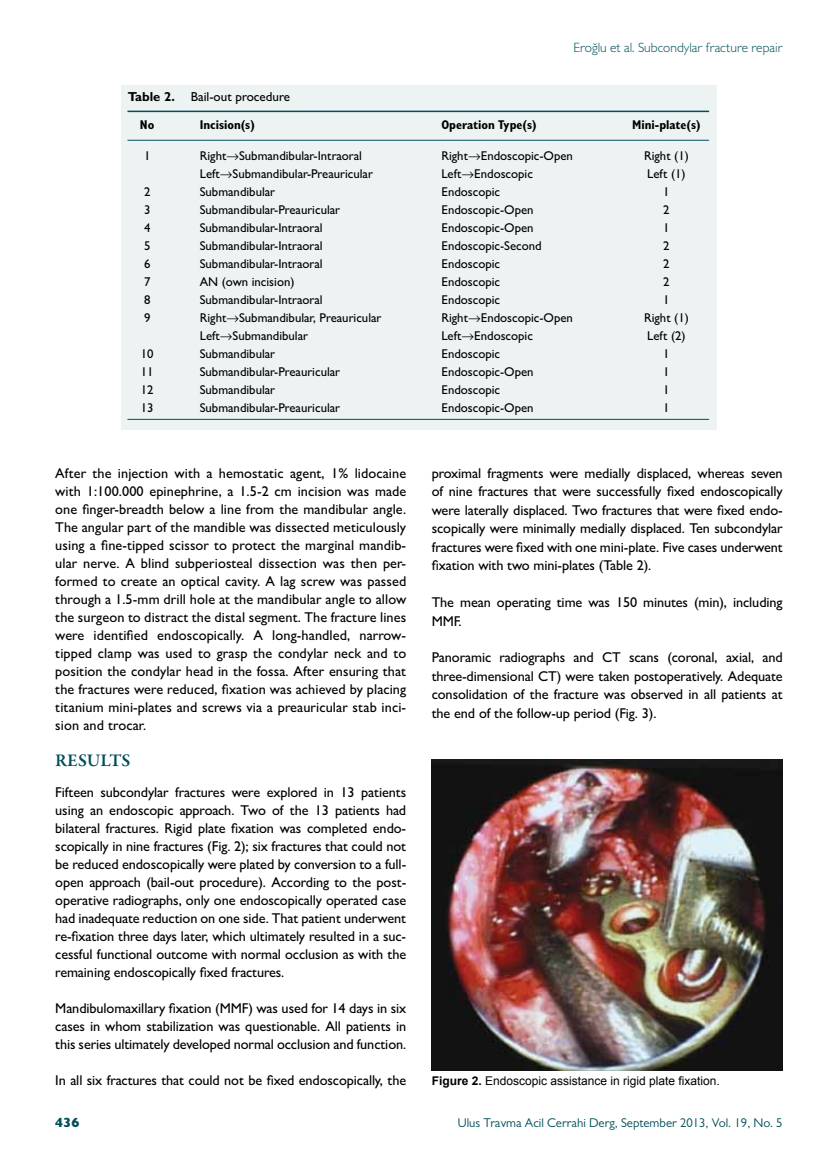
<style>
.page{position:relative;width:838px;height:1170px;background:#fff}
.page>*{position:absolute;margin:0;border:0;box-sizing:border-box;transform-origin:0 0}
.t1{font:600 18px "Garamond Premr Pro";letter-spacing:-.005em;color:#004f5a}
.t2{font:500 14.25px/18px "Gill Sans MT Pro";letter-spacing:-.005em;color:#000;text-align:justify}
.t3{font:300 13.5px "Gill Sans MT Pro";color:#004f5a}
.t4{font:800 13.5px "Gill Sans MT Pro";color:#004f5a}
.t5{font:500 13.05px "Gill Sans MT Pro";color:#000}
.t6{font:500 12.75px "Gill Sans MT Pro";color:#000}
.t7{font:12.75px "Gill Sans MT Pro";color:#004f5a}
.t8{font:700 condensed 12.75px "Gill Sans MT Pro";color:#000}
.t9{font:12px "Arial";color:#000}
.s1{font-weight:700}
</style>
<div class="page">
<div style="left:121px;top:85px;width:595px;height:344px;background:#edf3f3"></div>
<hr style="left:127px;top:111px;width:582px;height:1px;background:#004f5a">
<hr style="left:127px;top:140px;width:582px;height:1px;background:#004f5a">
<hr style="left:127px;top:419px;width:582px;height:1px;background:#004f5a">
<img style="left:432px;top:759px;width:350px;height:311px">
<p class="t3" style="left:573px;top:39px;width:211px">Eroğlu et al. Subcondylar fracture repair</p>
<p class="t5" style="left:128px;top:89px;width:164px"><span class="s1">Table 2.</span> Bail-out procedure</p>
<p class="t8" style="left:140px;top:117px;width:16px">No</p>
<p class="t8" style="left:200px;top:117px;width:57px">Incision(s)</p>
<p class="t8" style="left:441px;top:117px;width:97px">Operation Type(s)</p>
<p class="t8" style="left:632px;top:117px;width:70px">Mini-plate(s)</p>
<p class="t6" style="left:144px;top:148px;width:8px">1</p>
<p class="t6" style="left:200px;top:148px;width:164px">Right→Submandibular-Intraoral</p>
<p class="t6" style="left:441px;top:148px;width:133px">Right→Endoscopic-Open</p>
<p class="t6" style="left:644px;top:148px;width:46px">Right (1)</p>
<p class="t6" style="left:200px;top:166px;width:175px">Left→Submandibular-Preauricular</p>
<p class="t6" style="left:441px;top:166px;width:93px">Left→Endoscopic</p>
<p class="t6" style="left:647px;top:166px;width:40px">Left (1)</p>
<p class="t6" style="left:144px;top:184px;width:8px">2</p>
<p class="t6" style="left:200px;top:184px;width:77px">Submandibular</p>
<p class="t6" style="left:441px;top:184px;width:60px">Endoscopic</p>
<p class="t6" style="left:663px;top:184px;width:8px">1</p>
<p class="t6" style="left:144px;top:202px;width:8px">3</p>
<p class="t6" style="left:200px;top:202px;width:142px">Submandibular-Preauricular</p>
<p class="t6" style="left:441px;top:202px;width:94px">Endoscopic-Open</p>
<p class="t6" style="left:663px;top:202px;width:8px">2</p>
<p class="t6" style="left:144px;top:220px;width:8px">4</p>
<p class="t6" style="left:200px;top:220px;width:124px">Submandibular-Intraoral</p>
<p class="t6" style="left:441px;top:220px;width:94px">Endoscopic-Open</p>
<p class="t6" style="left:663px;top:220px;width:8px">1</p>
<p class="t6" style="left:144px;top:238px;width:8px">5</p>
<p class="t6" style="left:200px;top:238px;width:124px">Submandibular-Intraoral</p>
<p class="t6" style="left:441px;top:238px;width:102px">Endoscopic-Second</p>
<p class="t6" style="left:663px;top:238px;width:8px">2</p>
<p class="t6" style="left:144px;top:256px;width:8px">6</p>
<p class="t6" style="left:200px;top:256px;width:124px">Submandibular-Intraoral</p>
<p class="t6" style="left:441px;top:256px;width:60px">Endoscopic</p>
<p class="t6" style="left:663px;top:256px;width:8px">2</p>
<p class="t6" style="left:144px;top:274px;width:8px">7</p>
<p class="t6" style="left:200px;top:274px;width:96px">AN (own incision)</p>
<p class="t6" style="left:441px;top:274px;width:60px">Endoscopic</p>
<p class="t6" style="left:663px;top:274px;width:8px">2</p>
<p class="t6" style="left:144px;top:292px;width:8px">8</p>
<p class="t6" style="left:200px;top:292px;width:124px">Submandibular-Intraoral</p>
<p class="t6" style="left:441px;top:292px;width:60px">Endoscopic</p>
<p class="t6" style="left:663px;top:292px;width:8px">1</p>
<p class="t6" style="left:144px;top:310px;width:8px">9</p>
<p class="t6" style="left:200px;top:310px;width:183px">Right→Submandibular, Preauricular</p>
<p class="t6" style="left:441px;top:310px;width:133px">Right→Endoscopic-Open</p>
<p class="t6" style="left:644px;top:310px;width:46px">Right (1)</p>
<p class="t6" style="left:200px;top:328px;width:110px">Left→Submandibular</p>
<p class="t6" style="left:441px;top:328px;width:93px">Left→Endoscopic</p>
<p class="t6" style="left:647px;top:328px;width:40px">Left (2)</p>
<p class="t6" style="left:141px;top:346px;width:14px">10</p>
<p class="t6" style="left:200px;top:346px;width:77px">Submandibular</p>
<p class="t6" style="left:441px;top:346px;width:60px">Endoscopic</p>
<p class="t6" style="left:663px;top:346px;width:8px">1</p>
<p class="t6" style="left:141px;top:364px;width:14px">11</p>
<p class="t6" style="left:200px;top:364px;width:142px">Submandibular-Preauricular</p>
<p class="t6" style="left:441px;top:364px;width:94px">Endoscopic-Open</p>
<p class="t6" style="left:663px;top:364px;width:8px">1</p>
<p class="t6" style="left:141px;top:382px;width:14px">12</p>
<p class="t6" style="left:200px;top:382px;width:77px">Submandibular</p>
<p class="t6" style="left:441px;top:382px;width:60px">Endoscopic</p>
<p class="t6" style="left:663px;top:382px;width:8px">1</p>
<p class="t6" style="left:141px;top:400px;width:14px">13</p>
<p class="t6" style="left:200px;top:400px;width:142px">Submandibular-Preauricular</p>
<p class="t6" style="left:441px;top:400px;width:94px">Endoscopic-Open</p>
<p class="t6" style="left:663px;top:400px;width:8px">1</p>
<p class="t2" style="left:55px;top:464px;width:352px">After the injection with a hemostatic agent, 1% lidocaine with 1:100.000 epinephrine, a 1.5-2 cm incision was made one finger-breadth below a line from the mandibular angle.<br>The angular part of the mandible was dissected meticulously using a fine-tipped scissor to protect the marginal mandib&shy;ular nerve. A blind subperiosteal dissection was then per&shy;formed to create an optical cavity. A lag screw was passed through a 1.5-mm drill hole at the mandibular angle to allow the surgeon to distract the distal segment. The fracture lines were identified endoscopically. A long-handled, narrow&shy;tipped clamp was used to grasp the condylar neck and to position the condylar head in the fossa. After ensuring that the fractures were reduced, fixation was achieved by placing titanium mini-plates and screws via a preauricular stab inci&shy;sion and trocar.</p>
<p class="t1" style="left:55px;top:749px;width:77px">RESULTS</p>
<p class="t2" style="left:55px;top:782px;width:352px">Fifteen subcondylar fractures were explored in 13 patients using an endoscopic approach. Two of the 13 patients had bilateral fractures. Rigid plate fixation was completed endo&shy;scopically in nine fractures (Fig. 2); six fractures that could not be reduced endoscopically were plated by conversion to a full&shy;open approach (bail-out procedure). According to the post&shy;operative radiographs, only one endoscopically operated case had inadequate reduction on one side. That patient underwent re-fixation three days later, which ultimately resulted in a suc&shy;cessful functional outcome with normal occlusion as with the remaining endoscopically fixed fractures.</p>
<p class="t2" style="left:55px;top:999px;width:352px">Mandibulomaxillary fixation (MMF) was used for 14 days in six cases in whom stabilization was questionable. All patients in this series ultimately developed normal occlusion and function.</p>
<p class="t2" style="left:55px;top:1071px;width:352px">In all six fractures that could not be fixed endoscopically, the</p>
<p class="t2" style="left:432px;top:463px;width:352px;line-height:18.5px">proximal fragments were medially displaced, whereas seven of nine fractures that were successfully fixed endoscopically were laterally displaced. Two fractures that were fixed endo&shy;scopically were minimally medially displaced. Ten subcondylar fractures were fixed with one mini-plate. Five cases underwent fixation with two mini-plates (Table 2).</p>
<p class="t2" style="left:432px;top:593px;width:352px;line-height:18.5px">The mean operating time was 150 minutes (min), including<br>MMF.</p>
<p class="t2" style="left:432px;top:648px;width:352px;line-height:18.5px">Panoramic radiographs and CT scans (coronal, axial, and three-dimensional CT) were taken postoperatively. Adequate consolidation of the fracture was observed in all patients at the end of the follow-up period (Fig. 3).</p>
<p class="t9" style="left:432px;top:1073px;width:290px"><span class="s1">Figure 2.</span> Endoscopic assistance in rigid plate fixation.</p>
<p class="t4" style="left:55px;top:1114px;width:26px">436</p>
<p class="t7" style="left:458px;top:1115px;width:326px">Ulus Travma Acil Cerrahi Derg, September 2013, Vol. 19, No. 5</p>
</div>
